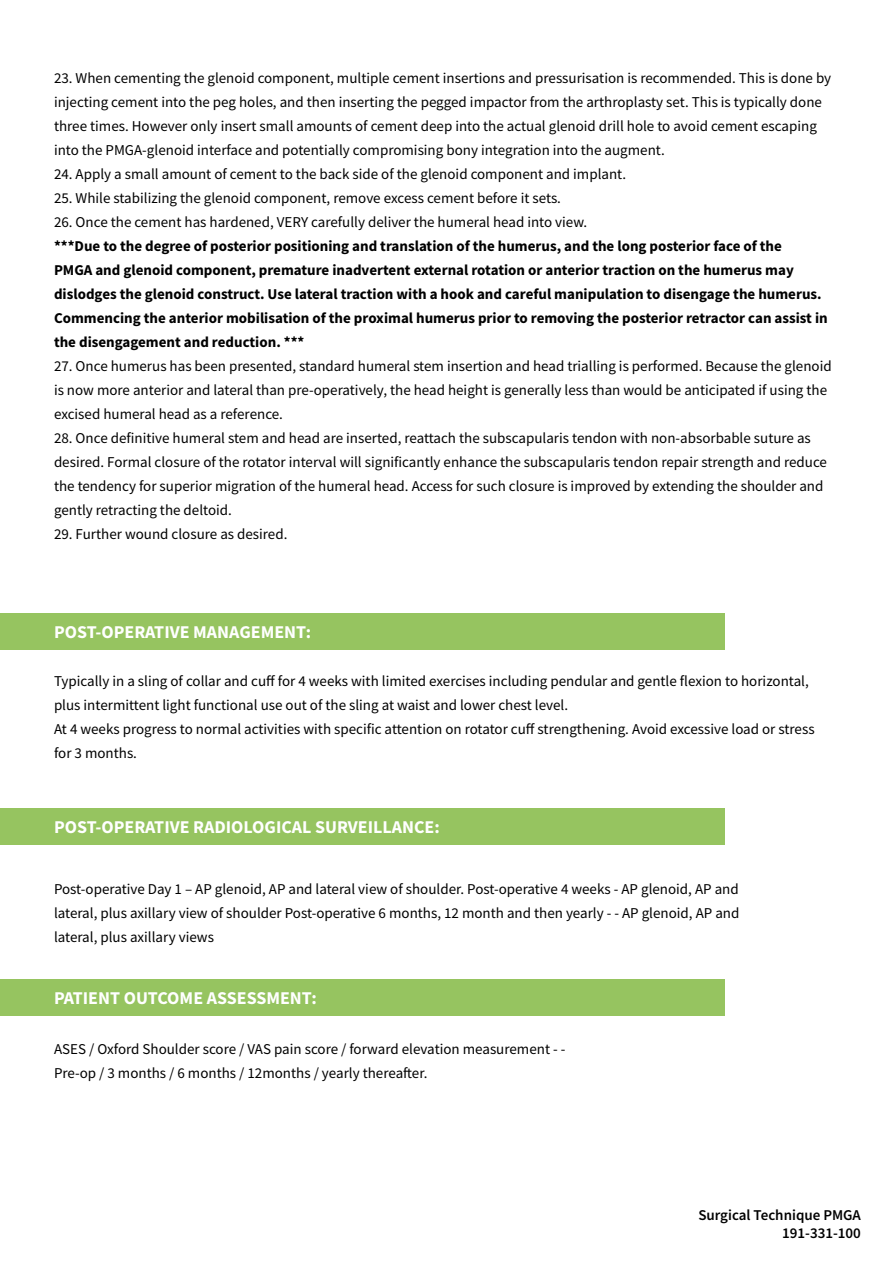
<style>
.page{position:relative;width:893px;height:1263px;background:#fff}
.page>*{position:absolute;margin:0;border:0;box-sizing:border-box;transform-origin:0 0}
.t1{font:700 18px "Source Sans Pro";color:#fff}
.t2{font:15px/24px "Source Sans Pro";color:#000}
.t3{font:700 15px/24px "Source Sans Pro";color:#000}
.t4{font:600 15px "Source Sans Pro";color:#000}
.s1{font-weight:400}
</style>
<div class="page">
<div style="left:0;top:613px;width:724px;height:36px;background:#96c460"></div>
<div style="left:0;top:808px;width:724px;height:36px;background:#96c460"></div>
<div style="left:0;top:980px;width:724px;height:36px;background:#96c460"></div>
<p class="t2" style="left:54px;top:66px;width:779px">23. When cementing the glenoid component, multiple cement insertions and pressurisation is recommended. This is done by injecting cement into the peg holes, and then inserting the pegged impactor from the arthroplasty set. This is typically done three times. However only insert small amounts of cement deep into the actual glenoid drill hole to avoid cement escaping into the PMGA-glenoid interface and potentially compromising bony integration into the augment.</p>
<p class="t2" style="left:54px;top:162px;width:574px">24. Apply a small amount of cement to the back side of the glenoid component and implant.</p>
<p class="t2" style="left:54px;top:186px;width:508px">25. While stabilizing the glenoid component, remove excess cement before it sets.</p>
<p class="t3" style="left:54px;top:210px;width:775px"><span class="s1">26. Once the cement has hardened, VERY carefully deliver the humeral head into view.<br></span>***Due to the degree of posterior positioning and translation of the humerus, and the long posterior face of the<br>PMGA and glenoid component, premature inadvertent external rotation or anterior traction on the humerus may dislodges the glenoid construct. Use lateral traction with a hook and careful manipulation to disengage the humerus.<br>Commencing the anterior mobilisation of the proximal humerus prior to removing the posterior retractor can assist in the disengagement and reduction. ***</p>
<p class="t2" style="left:54px;top:354px;width:779px">27. Once humerus has been presented, standard humeral stem insertion and head trialling is performed. Because the glenoid is now more anterior and lateral than pre-operatively, the head height is generally less than would be anticipated if using the excised humeral head as a reference.</p>
<p class="t2" style="left:54px;top:426px;width:774px">28. Once definitive humeral stem and head are inserted, reattach the subscapularis tendon with non-absorbable suture as desired. Formal closure of the rotator interval will significantly enhance the subscapularis tendon repair strength and reduce the tendency for superior migration of the humeral head. Access for such closure is improved by extending the shoulder and gently retracting the deltoid.</p>
<p class="t2" style="left:54px;top:522px;width:235px">29. Further wound closure as desired.</p>
<p class="t1" style="left:54px;top:620px;width:259px">POST-OPERATIVE MANAGEMENT:</p>
<p class="t2" style="left:54px;top:669px;width:756px">Typically in a sling of collar and cuff for 4 weeks with limited exercises including pendular and gentle flexion to horizontal, plus intermittent light functional use out of the sling at waist and lower chest level.</p>
<p class="t2" style="left:54px;top:717px;width:762px">At 4 weeks progress to normal activities with specific attention on rotator cuff strengthening. Avoid excessive load or stress for 3 months.</p>
<p class="t1" style="left:54px;top:814px;width:387px">POST-OPERATIVE RADIOLOGICAL SURVEILLANCE:</p>
<p class="t2" style="left:54px;top:876px;width:687px;text-align:justify">Post-operative Day 1 – AP glenoid, AP and lateral view of shoulder. Post-operative 4 weeks - AP glenoid, AP and lateral, plus axillary view of shoulder Post-operative 6 months, 12 month and then yearly - - AP glenoid, AP and lateral, plus axillary views</p>
<p class="t1" style="left:54px;top:986px;width:264px">PATIENT OUTCOME ASSESSMENT:</p>
<p class="t2" style="left:54px;top:1037px;width:513px">ASES / Oxford Shoulder score / VAS pain score / forward elevation measurement - -<br>Pre-op / 3 months / 6 months / 12months / yearly thereafter.</p>
<p class="t4" style="left:698px;top:1205px;width:164px">Surgical Technique PMGA</p>
<p class="t4" style="left:782px;top:1223px;width:80px">191-331-100</p>
</div>
